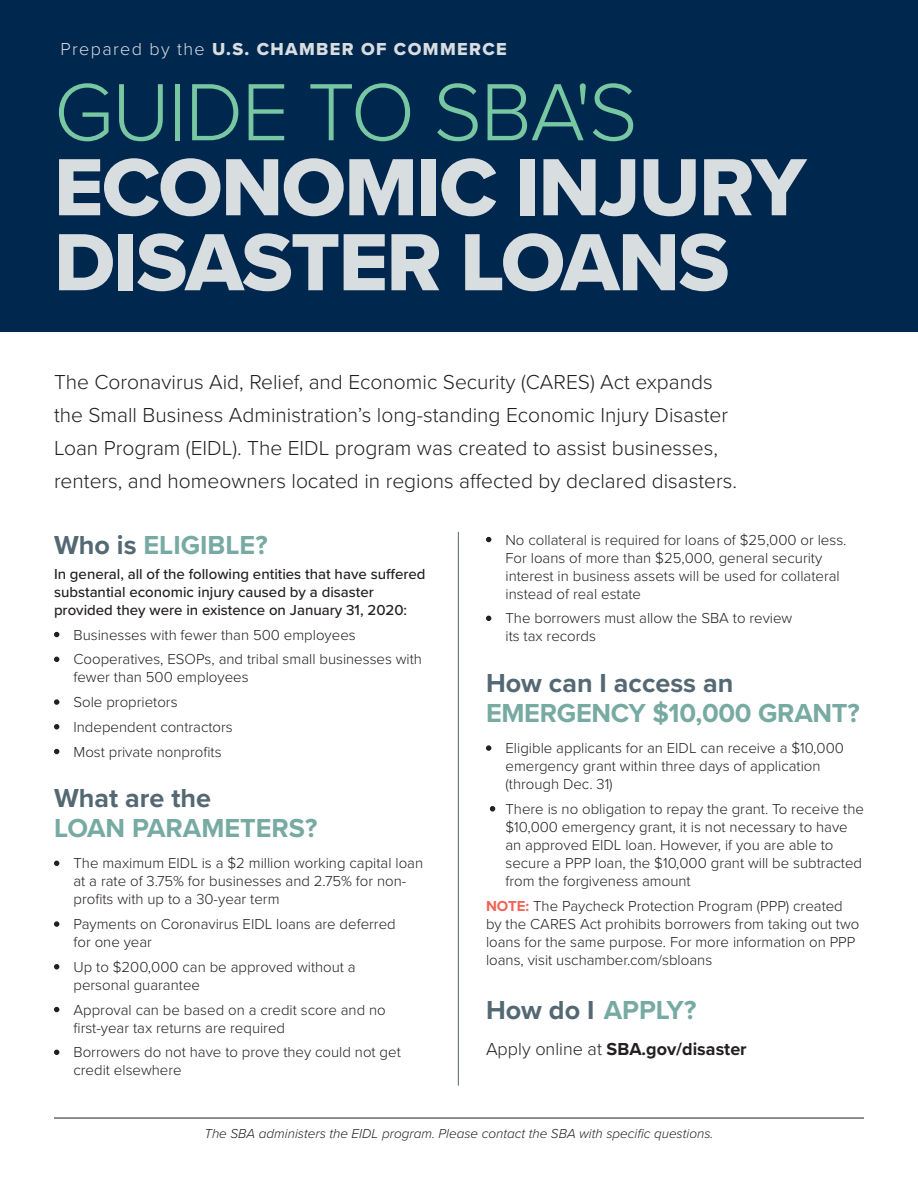
<style>
.page{position:relative;width:918px;height:1188px;background:#fff}
.page>*{position:absolute;margin:0;border:0;box-sizing:border-box;transform-origin:0 0}
.t1{font:84px/75px "Proxima Nova Extrabld";letter-spacing:-.02em;color:#d8dde0}
.t2{font:300 84px "Proxima Nova";letter-spacing:-.02em;color:#77c8a2}
.t3{font:700 27px/30px "Proxima Nova";color:#77aaa2}
.t4{font:700 27px "Proxima Nova";color:#546874}
.t5{font:300 21px/33px "Proxima Nova";color:#231f20}
.t6{font:18px "Proxima Nova Extrabld";letter-spacing:.075em;color:#d8dde0}
.t7{font:700 18px "Proxima Nova";color:#231f20}
.t8{font:300 15px/18px "Proxima Nova";color:#231f20}
.t9{font:500 15px/18px "Proxima Nova";color:#231f20}
.t10{font:italic 300 13.5px "Proxima Nova";color:#231f20}
.s1{font-family:"Proxima Nova";font-weight:300}
.s2{color:#546874}
.s3{font-weight:900}
.s4{font-weight:700;color:#f16457}
.s5{color:#77aaa2}
.s6{font-weight:300}
</style>
<div class="page">
<div style="left:0;top:0;width:918px;height:332px;background:#00274e"></div>
<hr style="left:458px;top:532px;width:1px;height:554px;background:#546874">
<hr style="left:54px;top:1118px;width:810px;height:1px;background:#231f20">
<p class="t6" style="left:61px;top:35px;width:448px"><span class="s1">Prepared by the</span> U.S. CHAMBER OF COMMERCE</p>
<p class="t2" style="left:54px;top:50px;width:585px">GUIDE TO SBA'S</p>
<p class="t1" style="left:54px;top:149px;width:754px">ECONOMIC INJURY<br>DISASTER LOANS</p>
<p class="t5" style="left:54px;top:365px;width:685px">The Coronavirus Aid, Relief, and Economic Security (CARES) Act expands the Small Business Administration’s long-standing Economic Injury Disaster Loan Program (EIDL). The EIDL program was created to assist businesses, renters, and homeowners located in regions affected by declared disasters.</p>
<p class="t3" style="left:54px;top:530px;width:215px"><span class="s2">Who is</span> ELIGIBLE?</p>
<p class="t9" style="left:54px;top:564px;width:373px">In general, all of the following entities that have suffered substantial economic injury caused by a disaster provided they were in existence on January 31, 2020:</p>
<p class="t8" style="left:54px;top:625px;width:303px"><span class="s3">•</span> Businesses with fewer than 500 employees</p>
<p class="t8" style="left:74px;top:650px;width:350px;text-indent:-20px"><span class="s3">•</span> Cooperatives, ESOPs, and tribal small businesses with fewer than 500 employees</p>
<p class="t8" style="left:54px;top:692px;width:125px"><span class="s3">•</span> Sole proprietors</p>
<p class="t8" style="left:54px;top:717px;width:180px"><span class="s3">•</span> Independent contractors</p>
<p class="t8" style="left:54px;top:742px;width:169px"><span class="s3">•</span> Most private nonprofits</p>
<p class="t3" style="left:54px;top:782px;width:265px"><span class="s2">What are the<br></span>LOAN PARAMETERS?</p>
<p class="t8" style="left:74px;top:854px;width:351px;text-indent:-20px"><span class="s3">•</span> The maximum EIDL is a $2 million working capital loan at a rate of 3.75% for businesses and 2.75% for non&shy;profits with up to a 30-year term</p>
<p class="t8" style="left:74px;top:914px;width:324px;text-indent:-20px"><span class="s3">•</span> Payments on Coronavirus EIDL loans are deferred for one year</p>
<p class="t8" style="left:74px;top:957px;width:284px;text-indent:-20px"><span class="s3">•</span> Up to $200,000 can be approved without a personal guarantee</p>
<p class="t8" style="left:74px;top:1000px;width:314px;text-indent:-20px"><span class="s3">•</span> Approval can be based on a credit score and no first-year tax returns are required</p>
<p class="t8" style="left:74px;top:1043px;width:329px;text-indent:-20px"><span class="s3">•</span> Borrowers do not have to prove they could not get credit elsewhere</p>
<p class="t8" style="left:506px;top:530px;width:343px;text-indent:-20px"><span class="s3">•</span> No collateral is required for loans of $25,000 or less.<br>For loans of more than $25,000, general security interest in business assets will be used for collateral instead of real estate</p>
<p class="t8" style="left:506px;top:609px;width:288px;text-indent:-20px"><span class="s3">•</span> The borrowers must allow the SBA to review its tax records</p>
<p class="t3" style="left:486px;top:667px;width:375px"><span class="s2">How can I access an<br></span>EMERGENCY $10,000 GRANT?</p>
<p class="t8" style="left:506px;top:738px;width:340px;text-indent:-20px"><span class="s3">•</span> Eligible applicants for an EIDL can receive a $10,000 emergency grant within three days of application (through Dec. 31)</p>
<p class="t8" style="left:506px;top:799px;width:360px;text-indent:-16px"><span class="s3">•</span> There is no obligation to repay the grant. To receive the $10,000 emergency grant, it is not necessary to have an approved EIDL loan. However, if you are able to secure a PPP loan, the $10,000 grant will be subtracted from the forgiveness amount</p>
<p class="t8" style="left:486px;top:896px;width:375px"><span class="s4">NOTE:</span> The Paycheck Protection Program (PPP) created by the CARES Act prohibits borrowers from taking out two loans for the same purpose. For more information on PPP loans, visit uschamber.com/sbloans</p>
<p class="t4" style="left:486px;top:990px;width:212px">How do I <span class="s5">APPLY?</span></p>
<p class="t7" style="left:486px;top:1035px;width:262px"><span class="s6">Apply online at</span> SBA.gov/disaster</p>
<p class="t10" style="left:204px;top:1124px;width:511px">The SBA administers the EIDL program. Please contact the SBA with specific questions.</p>
</div>
